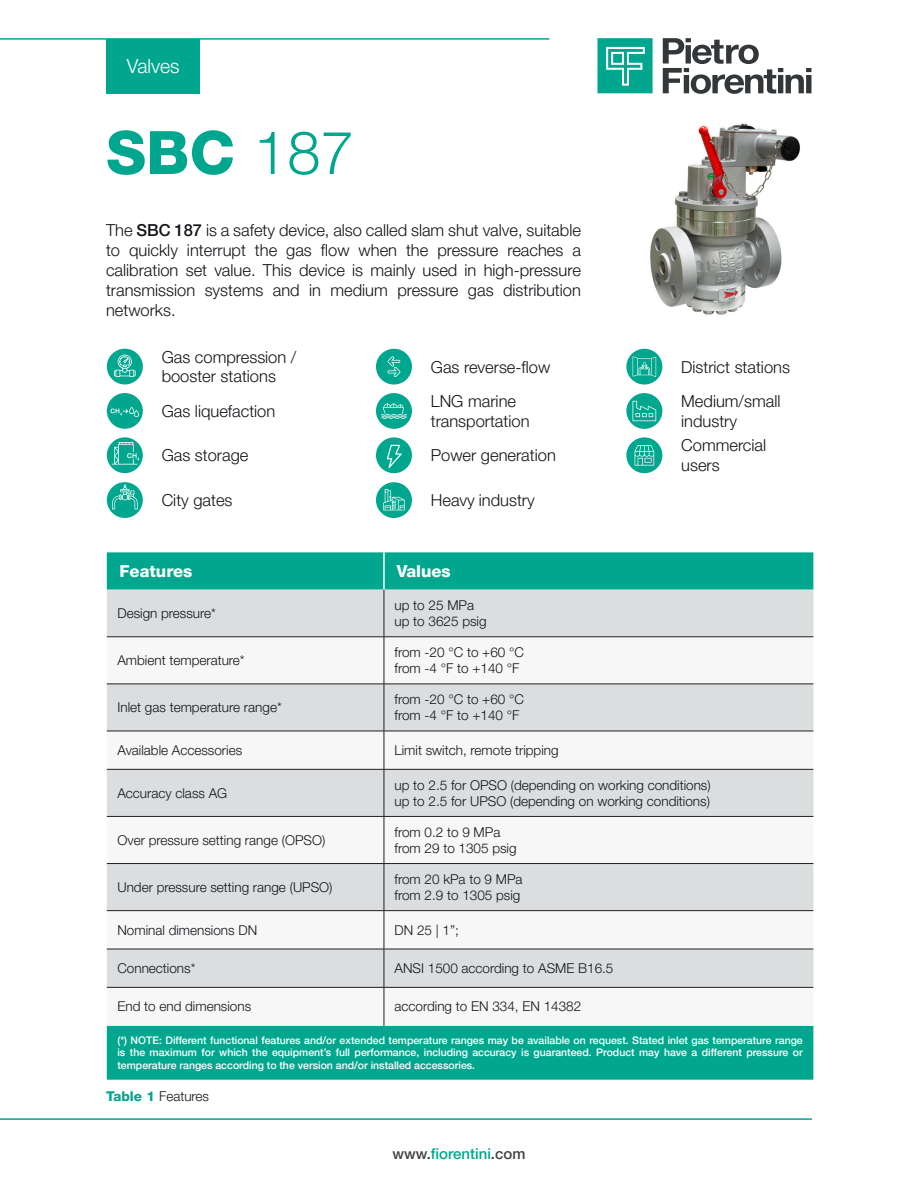
<style>
.page{position:relative;width:918px;height:1188px;background:#fff}
.page>*{position:absolute;margin:0;border:0;box-sizing:border-box;transform-origin:0 0}
.Titolo_Capitolo{font:800 60px "Helvetica Neue LT Pro";color:#00a78e}
.t1{font:300 19.5px "Helvetica Neue LT Pro";color:#fff}
.Testo{font:300 16.5px/19.8px "Helvetica Neue LT Pro";color:#121418}
.titoli_tabella_bianc{font:800 16.5px "Helvetica Neue LT Pro";color:#fff}
.titoletto_technische{font:500 15px "Helvetica Neue LT Pro";color:#00a78e}
.testo_tabella{font:300 13.5px "Helvetica Neue LT Pro";color:#121418}
.testo_tabella-2{font:500 10.5px/12.6px "Helvetica Neue LT Pro";color:#fff;text-align:justify}
.s1{font-weight:300}
.s2{font-weight:500}
.s3{font-weight:800;color:#00a78e}
.s4{color:#414243}
</style>
<div class="page">
<hr style="left:0;top:38px;width:549px;height:2px;background:#00a78e">
<hr style="left:0;top:1118px;width:812px;height:2px;background:#00a78e">
<svg style="left:663px;top:38px;width:148px;height:56px"></svg>
<svg style="left:597px;top:38px;width:56px;height:55px;background:#29b5a0"></svg>
<div style="left:106px;top:39px;width:94px;height:55px;background:#00a78e"></div>
<img style="left:650px;top:123px;width:150px;height:192px">
<div style="left:107px;top:349px;width:36px;height:35px;background:#00a78e;border-radius:50%"></div>
<svg style="left:114px;top:355px;width:22px;height:22px"></svg>
<div style="left:107px;top:393px;width:36px;height:36px;background:#00a78e;border-radius:50%"></div>
<svg style="left:111px;top:399px;width:28px;height:19px"></svg>
<div style="left:107px;top:437px;width:36px;height:36px;background:#00a78e;border-radius:50%"></div>
<svg style="left:112px;top:442px;width:27px;height:23px"></svg>
<div style="left:107px;top:482px;width:36px;height:36px;background:#00a78e;border-radius:50%"></div>
<svg style="left:112px;top:484px;width:26px;height:25px"></svg>
<div style="left:376px;top:349px;width:36px;height:36px;background:#00a78e;border-radius:50%"></div>
<svg style="left:388px;top:356px;width:12px;height:21px"></svg>
<svg style="left:626px;top:349px;width:36px;height:36px"></svg>
<svg style="left:633px;top:356px;width:23px;height:21px"></svg>
<div style="left:376px;top:393px;width:36px;height:36px;background:#00a78e;border-radius:50%"></div>
<svg style="left:381px;top:403px;width:26px;height:16px"></svg>
<svg style="left:626px;top:393px;width:36px;height:36px"></svg>
<svg style="left:633px;top:399px;width:23px;height:23px"></svg>
<div style="left:376px;top:437px;width:36px;height:36px;background:#00a78e;border-radius:50%"></div>
<svg style="left:387px;top:445px;width:15px;height:23px"></svg>
<div style="left:376px;top:482px;width:36px;height:36px;background:#00a78e;border-radius:50%"></div>
<svg style="left:383px;top:489px;width:22px;height:21px"></svg>
<div style="left:626px;top:437px;width:36px;height:36px;background:#00a78e;border-radius:50%"></div>
<svg style="left:635px;top:445px;width:19px;height:21px"></svg>
<div style="left:107px;top:552px;width:706px;height:528px;background:#00a78e"></div>
<div style="left:107px;top:590px;width:706px;height:47px;background:#dcdddf"></div>
<svg style="left:107px;top:638px;width:706px;height:388px"></svg>
<hr style="left:383px;top:552px;width:2px;height:38px;background:#fff">
<hr style="left:384px;top:590px;width:1px;height:47px;background:#231f20">
<hr style="left:107px;top:637px;width:277px;height:1px;background:#231f20">
<hr style="left:384px;top:637px;width:429px;height:1px;background:#231f20">
<hr style="left:384px;top:637px;width:1px;height:47px;background:#231f20">
<hr style="left:107px;top:684px;width:277px;height:1px;background:#231f20">
<hr style="left:384px;top:684px;width:429px;height:1px;background:#231f20">
<hr style="left:384px;top:684px;width:1px;height:47px;background:#231f20">
<hr style="left:107px;top:731px;width:277px;height:1px;background:#231f20">
<hr style="left:384px;top:731px;width:429px;height:1px;background:#231f20">
<hr style="left:384px;top:731px;width:1px;height:38px;background:#231f20">
<hr style="left:107px;top:769px;width:277px;height:1px;background:#231f20">
<hr style="left:384px;top:769px;width:429px;height:1px;background:#231f20">
<hr style="left:384px;top:770px;width:1px;height:46px;background:#231f20">
<hr style="left:107px;top:816px;width:277px;height:1px;background:#231f20">
<hr style="left:384px;top:816px;width:429px;height:1px;background:#231f20">
<hr style="left:384px;top:817px;width:1px;height:46px;background:#231f20">
<hr style="left:107px;top:863px;width:277px;height:1px;background:#231f20">
<hr style="left:384px;top:863px;width:429px;height:1px;background:#231f20">
<hr style="left:384px;top:864px;width:1px;height:46px;background:#231f20">
<hr style="left:107px;top:910px;width:277px;height:1px;background:#231f20">
<hr style="left:384px;top:910px;width:429px;height:1px;background:#231f20">
<hr style="left:384px;top:911px;width:1px;height:38px;background:#231f20">
<hr style="left:107px;top:949px;width:277px;height:1px;background:#231f20">
<hr style="left:384px;top:949px;width:429px;height:1px;background:#231f20">
<hr style="left:384px;top:949px;width:1px;height:38px;background:#231f20">
<hr style="left:107px;top:987px;width:277px;height:1px;background:#231f20">
<hr style="left:384px;top:987px;width:429px;height:1px;background:#231f20">
<hr style="left:384px;top:988px;width:1px;height:38px;background:#231f20">
<h2 class="t1" style="left:127px;top:54px;width:54px">Valves</h2>
<p class="Titolo_Capitolo" style="left:106px;top:117px;width:249px">SBC <span class="s1">187</span></p>
<p class="Testo" style="left:106px;top:220px;width:476px;text-align:justify">The <span class="s2">SBC 187</span> is a safety device, also called slam shut valve, suitable to quickly interrupt the gas flow when the pressure reaches a calibration set value. This device is mainly used in high-pressure transmission systems and in medium pressure gas distribution networks.</p>
<p class="Testo" style="left:162px;top:346px;width:136px">Gas compression / booster stations</p>
<p class="Testo" style="left:431px;top:356px;width:121px">Gas reverse-flow</p>
<p class="Testo" style="left:681px;top:356px;width:110px">District stations</p>
<p class="Testo" style="left:162px;top:401px;width:115px">Gas liquefaction</p>
<p class="Testo" style="left:431px;top:391px;width:100px">LNG marine transportation</p>
<p class="Testo" style="left:681px;top:391px;width:101px">Medium/small industry</p>
<p class="Testo" style="left:162px;top:445px;width:88px">Gas storage</p>
<p class="Testo" style="left:162px;top:490px;width:72px">City gates</p>
<p class="Testo" style="left:681px;top:435px;width:86px">Commercial users</p>
<p class="Testo" style="left:431px;top:445px;width:127px">Power generation</p>
<p class="Testo" style="left:431px;top:490px;width:105px">Heavy industry</p>
<p class="titoli_tabella_bianc" style="left:120px;top:561px;width:74px">Features</p>
<p class="titoli_tabella_bianc" style="left:397px;top:561px;width:56px">Values</p>
<p class="testo_tabella" style="left:117px;top:605px;width:100px">Design pressure*</p>
<p class="testo_tabella" style="left:395px;top:597px;width:81px">up to 25 MPa</p>
<p class="testo_tabella" style="left:395px;top:613px;width:94px">up to 3625 psig</p>
<p class="testo_tabella" style="left:117px;top:652px;width:129px">Ambient temperature*</p>
<p class="testo_tabella" style="left:117px;top:699px;width:166px">Inlet gas temperature range*</p>
<p class="testo_tabella" style="left:395px;top:644px;width:131px">from -20 °C to +60 °C</p>
<p class="testo_tabella" style="left:395px;top:660px;width:126px">from -4 °F to +140 °F</p>
<p class="testo_tabella" style="left:395px;top:691px;width:131px">from -20 °C to +60 °C</p>
<p class="testo_tabella" style="left:395px;top:707px;width:126px">from -4 °F to +140 °F</p>
<p class="testo_tabella" style="left:117px;top:742px;width:126px">Available Accessories</p>
<p class="testo_tabella" style="left:395px;top:742px;width:166px">Limit switch, remote tripping</p>
<p class="testo_tabella" style="left:117px;top:785px;width:111px">Accuracy class AG</p>
<p class="testo_tabella" style="left:395px;top:777px;width:318px">up to 2.5 for OPSO (depending on working conditions)</p>
<p class="testo_tabella" style="left:395px;top:793px;width:317px">up to 2.5 for UPSO (depending on working conditions)</p>
<p class="testo_tabella" style="left:117px;top:832px;width:209px">Over pressure setting range (OPSO)</p>
<p class="testo_tabella" style="left:117px;top:879px;width:217px">Under pressure setting range (UPSO)</p>
<p class="testo_tabella" style="left:395px;top:824px;width:107px">from 0.2 to 9 MPa</p>
<p class="testo_tabella" style="left:395px;top:840px;width:124px">from 29 to 1305 psig</p>
<p class="testo_tabella" style="left:395px;top:871px;width:130px">from 20 kPa to 9 MPa</p>
<p class="testo_tabella" style="left:395px;top:887px;width:127px">from 2.9 to 1305 psig</p>
<p class="testo_tabella" style="left:117px;top:922px;width:141px">Nominal dimensions DN</p>
<p class="testo_tabella" style="left:395px;top:922px;width:66px">DN 25 | 1”;</p>
<p class="testo_tabella" style="left:117px;top:960px;width:80px">Connections*</p>
<p class="testo_tabella" style="left:395px;top:960px;width:220px">ANSI 1500 according to ASME B16.5</p>
<p class="testo_tabella" style="left:117px;top:998px;width:135px">End to end dimensions</p>
<p class="testo_tabella" style="left:395px;top:998px;width:188px">according to EN 334, EN 14382</p>
<p class="testo_tabella-2" style="left:117px;top:1034px;width:687px">(*) NOTE: Different functional features and/or extended temperature ranges may be available on request. Stated inlet gas temperature range is the maximum for which the equipment’s full performance, including accuracy is guaranteed. Product may have a different pressure or temperature ranges according to the version and/or installed accessories.</p>
<p class="testo_tabella" style="left:106px;top:1088px;width:105px"><span class="s3">Table 1</span> Features</p>
<p class="titoletto_technische" style="left:393px;top:1145px;width:134px"><span class="s4">www.</span>fiorentini<span class="s4">.com</span></p>
</div>
